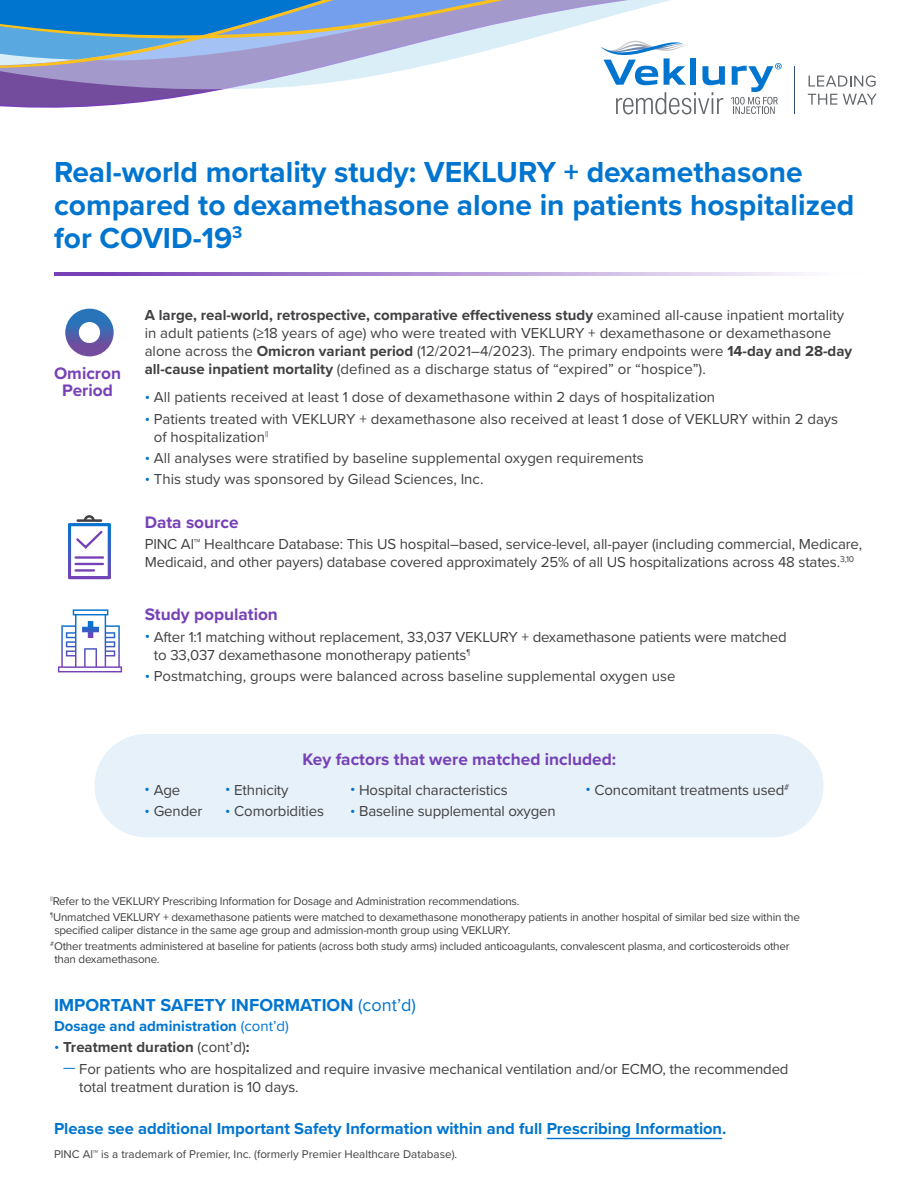
<style>
.page{position:relative;width:918px;height:1188px;background:#fff}
.page>*{position:absolute;margin:0;border:0;box-sizing:border-box;transform-origin:0 0}
.t1{font:700 30px/33px "Proxima Nova";color:#0075cf}
.t2{font:700 18px "Proxima Nova";color:#0075cf}
.t3{font:700 17.25px/16.5px "Proxima Nova";color:#7741b6;text-align:center}
.t4{font:700 16.5px "Proxima Nova";color:#0075cf}
.t5{font:15px/18px "Proxima Nova";letter-spacing:-.01em;color:#414042}
.t6{font:700 15px "Proxima Nova";color:#0075cf}
.t7{font:700 15px "Proxima Nova";color:#414042}
.t8{font:11.7px/15.6px "Proxima Nova";letter-spacing:-.02em;color:#414042}
.t9{font:11.7px "Proxima Nova";color:#414042}
.s1{font-weight:700}
.s2{color:#0075cf}
.s3{font-weight:400}
.s4{font-weight:400;color:#0075cf}
</style>
<div class="page">
<hr style="left:794px;top:66px;width:1px;height:48px;background:#335076">
<svg style="left:0;top:0;width:782px;height:114px"></svg>
<svg style="left:809px;top:75px;width:67px;height:12px"></svg>
<svg style="left:808px;top:94px;width:29px;height:11px"></svg>
<svg style="left:843px;top:94px;width:34px;height:11px"></svg>
<svg style="left:68px;top:515px;width:43px;height:64px"></svg>
<svg style="left:58px;top:609px;width:64px;height:63px"></svg>
<svg style="left:54px;top:272px;width:751px;height:4px;background:#b395d6"></svg>
<div style="left:95px;top:734px;width:729px;height:103px;background:#e6f1fa;border-radius:52px"></div>
<svg style="left:65px;top:309px;width:49px;height:47px"></svg>
<hr style="left:547px;top:1138px;width:175px;height:1px;background:#0075cf">
<h1 class="t1" style="left:54px;top:155px;width:802px">Real-world mortality study: VEKLURY + dexamethasone compared to dexamethasone alone in patients hospitalized for COVID-19<sup>3</sup></h1>
<p class="t3" style="left:54px;top:365px;width:68px">Omicron<br>Period</p>
<p class="t5" style="left:145px;top:305px;width:709px"><span class="s1">A large, real-world, retrospective, comparative effectiveness study</span> examined all-cause inpatient mortality in adult patients (≥18 years of age) who were treated with VEKLURY + dexamethasone or dexamethasone alone across the <span class="s1">Omicron variant period</span> (12/2021–4/2023). The primary endpoints were <span class="s1">14-day and 28-day all-cause inpatient mortality</span> (defined as a discharge status of “expired” or “hospice”).</p>
<p class="t5" style="left:145px;top:388px;width:572px"><span class="s2">•</span> All patients received at least 1 dose of dexamethasone within 2 days of hospitalization</p>
<p class="t5" style="left:154px;top:409px;width:686px;text-indent:-9px"><span class="s2">•</span> Patients treated with VEKLURY + dexamethasone also received at least 1 dose of VEKLURY within 2 days of hospitalization<sup>||</sup></p>
<p class="t5" style="left:145px;top:448px;width:501px"><span class="s2">•</span> All analyses were stratified by baseline supplemental oxygen requirements</p>
<p class="t5" style="left:145px;top:469px;width:340px"><span class="s2">•</span> This study was sponsored by Gilead Sciences, Inc.</p>
<p class="t3" style="left:145px;top:514px;width:95px">Data source</p>
<p class="t5" style="left:145px;top:535px;width:719px">PINC Al™ Healthcare Database: This US hospital–based, service-level, all-payer (including commercial, Medicare,<br>Medicaid, and other payers) database covered approximately 25% of all US hospitalizations across 48 states.<sup>3,10</sup></p>
<p class="t3" style="left:145px;top:606px;width:135px">Study population</p>
<p class="t5" style="left:154px;top:627px;width:634px;text-indent:-9px"><span class="s2">•</span> After 1:1 matching without replacement, 33,037 VEKLURY + dexamethasone patients were matched to 33,037 dexamethasone monotherapy patients<sup>¶</sup></p>
<p class="t5" style="left:145px;top:666px;width:532px"><span class="s2">•</span> Postmatching, groups were balanced across baseline supplemental oxygen use</p>
<p class="t5" style="left:145px;top:780px;width:37px"><span class="s2">•</span> Age</p>
<p class="t5" style="left:145px;top:801px;width:59px"><span class="s2">•</span> Gender</p>
<p class="t3" style="left:302px;top:751px;width:315px">Key factors that were matched included:</p>
<p class="t5" style="left:225px;top:780px;width:65px"><span class="s2">•</span> Ethnicity</p>
<p class="t5" style="left:225px;top:801px;width:100px"><span class="s2">•</span> Comorbidities</p>
<p class="t5" style="left:350px;top:780px;width:159px"><span class="s2">•</span> Hospital characteristics</p>
<p class="t5" style="left:350px;top:801px;width:207px"><span class="s2">•</span> Baseline supplemental oxygen</p>
<p class="t5" style="left:585px;top:780px;width:206px"><span class="s2">•</span> Concomitant treatments used<sup>#</sup></p>
<p class="t8" style="left:50px;top:893px;width:751px"><sup>||</sup>Refer to the VEKLURY Prescribing Information for Dosage and Administration recommendations.<br><sup>¶</sup>Unmatched VEKLURY + dexamethasone patients were matched to dexamethasone monotherapy patients in another hospital of similar bed size within the</p>
<p class="t8" style="left:50px;top:922px;width:741px;text-indent:4px">specified caliper distance in the same age group and admission-month group using VEKLURY.<br><sup>#</sup>Other treatments administered at baseline for patients (across both study arms) included anticoagulants, convalescent plasma, and corticosteroids other</p>
<p class="t8" style="left:54px;top:951px;width:107px">than dexamethasone.</p>
<p class="t2" style="left:54px;top:991px;width:363px">IMPORTANT SAFETY INFORMATION <span class="s3">(cont’d)</span></p>
<p class="t6" style="left:54px;top:1014px;width:237px">Dosage and administration <span class="s3">(cont’d)</span></p>
<p class="t7" style="left:54px;top:1036px;width:197px"><span class="s4">•</span> Treatment duration <span class="s3">(cont’d)</span>:</p>
<p class="t5" style="left:79px;top:1059px;width:711px;text-indent:-16px"><span class="s2">—</span> For patients who are hospitalized and require invasive mechanical ventilation and/or ECMO, the recommended total treatment duration is 10 days.</p>
<p class="t4" style="left:54px;top:1116px;width:674px">Please see additional Important Safety Information within and full Prescribing Information.</p>
<p class="t9" style="left:54px;top:1146px;width:405px">PINC Al™ is a trademark of Premier, Inc. (formerly Premier Healthcare Database).</p>
</div>
